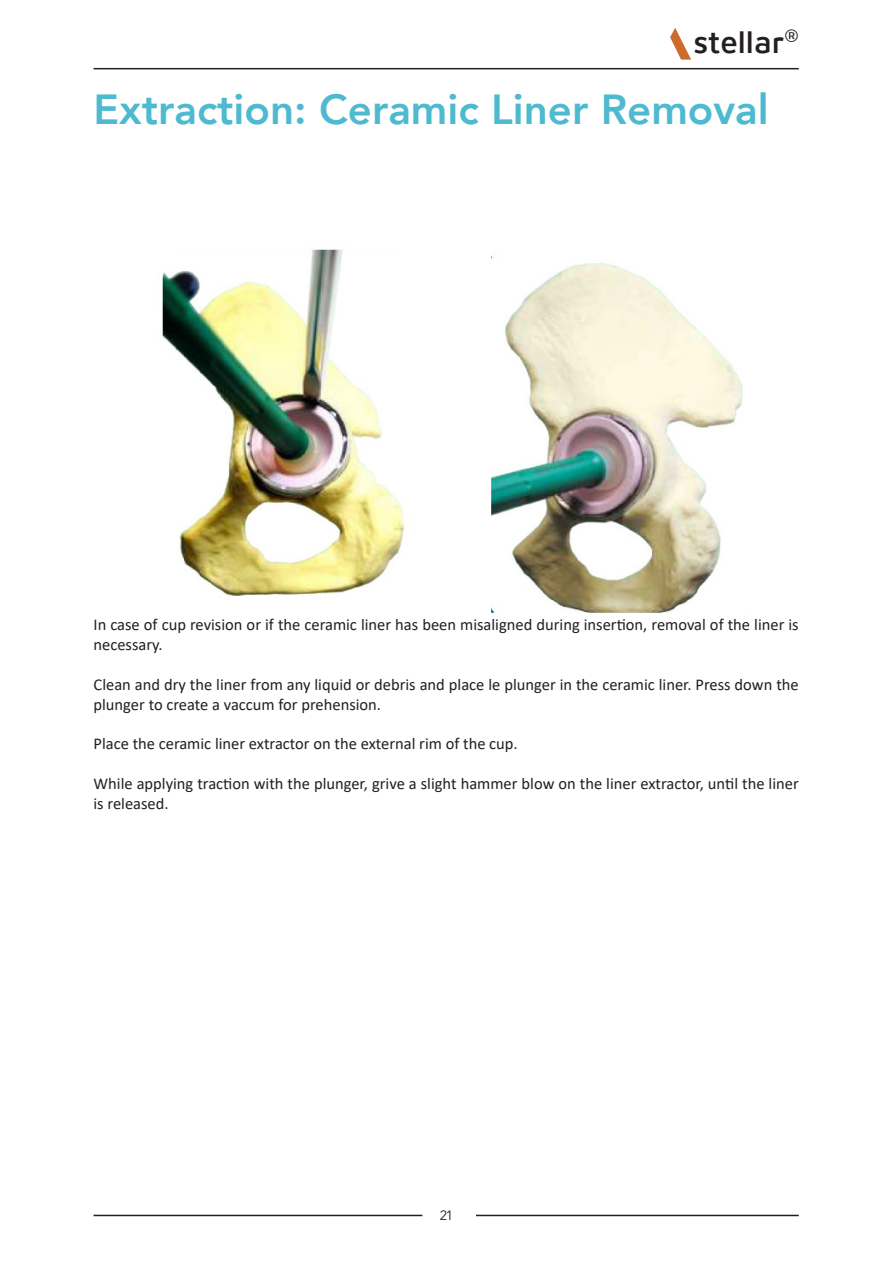
<style>
.page{position:relative;width:893px;height:1263px;background:#fff}
.page>*{position:absolute;margin:0;border:0;box-sizing:border-box;transform-origin:0 0}
.Titre_Surgical_Technique{font:800 42px "Avenir";color:#4dbacf}
.t1{font:500 31.5px "XXII Aven";color:#231f20}
.t2{font:16.5px/19.8px "Calibri";color:#231f20}
.t3{font:13.5px "Avenir";color:#231f20}
</style>
<div class="page">
<hr style="left:94px;top:1215px;width:328px;height:1px;background:#231f20">
<hr style="left:476px;top:1215px;width:323px;height:1px;background:#231f20">
<hr style="left:94px;top:68px;width:705px;height:1px;background:#231f20">
<svg style="left:670px;top:28px;width:21px;height:32px"></svg>
<img style="left:162px;top:249px;width:581px;height:364px">
<h2 class="t1" style="left:693px;top:24px;width:107px">stellar<sup>®</sup></h2>
<p class="Titre_Surgical_Technique" style="left:94px;top:76px;width:677px">Extraction: Ceramic Liner Removal</p>
<p class="t2" style="left:94px;top:615px;width:707px">In case of cup revision or if the ceramic liner has been misaligned during insertion, removal of the liner is necessary.</p>
<p class="t2" style="left:94px;top:674px;width:707px">Clean and dry the liner from any liquid or debris and place le plunger in the ceramic liner. Press down the plunger to create a vaccum for prehension.</p>
<p class="t2" style="left:94px;top:733px;width:426px">Place the ceramic liner extractor on the external rim of the cup.</p>
<p class="t2" style="left:94px;top:773px;width:707px">While applying traction with the plunger, grive a slight hammer blow on the liner extractor, until the liner is released.</p>
<p class="t3" style="left:440px;top:1207px;width:15px">21</p>
</div>
